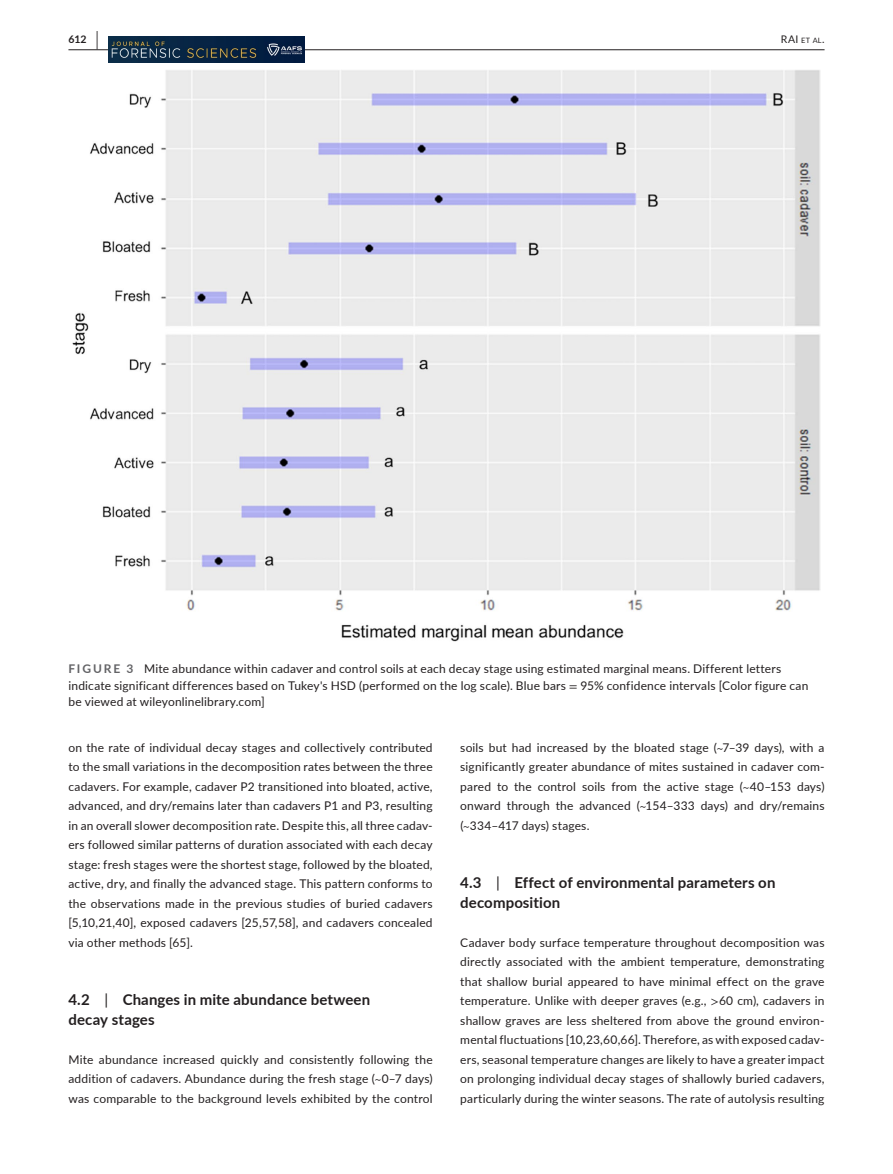
<style>
.page{position:relative;width:893px;height:1174px;background:#fff}
.page>*{position:absolute;margin:0;border:0;box-sizing:border-box;transform-origin:0 0}
.t1{font:700 15px/19.5px "Lato";letter-spacing:.01em;color:#231f20}
.t2{font:12px/19.5px "Lato";letter-spacing:.015em;color:#231f20;text-align:justify}
.t3{font:10.5px "Lato";color:#231f20}
.t4{font:700 10.5px "Lato";color:#231f20}
.s1{font-size:19.5px}
.s2{font-size:7.35px}
.s3{font-weight:700;color:#636366}
.s4{font-family:"STIX"}
.s5{font-weight:400}
</style>
<div class="page">
<hr style="left:68px;top:49px;width:756px;height:1px;background:#231f20">
<img style="left:108px;top:37px;width:197px;height:25px">
<img style="left:72px;top:70px;width:749px;height:571px">
<p class="t4" style="left:68px;top:31px;width:31px">612 <span class="s1">|</span></p>
<p class="t3" style="left:781px;top:31px;width:45px">RAI <span class="s2">et al</span>.</p>
<p class="t2" style="left:68px;top:660px;width:741px;line-height:16.5px;text-align:left"><span class="s3">FIGURE 3</span> Mite abundance within cadaver and control soils at each decay stage using estimated marginal means. Different letters indicate significant differences based on Tukey's HSD (performed on the log scale). Blue bars <span class="s4">=</span> 95% confidence intervals [Color figure can be viewed at wileyonlinelibrary.com]</p>
<p class="t2" style="left:68px;top:737px;width:366px">on the rate of individual decay stages and collectively contributed to the small variations in the decomposition rates between the three cadavers. For example, cadaver P2 transitioned into bloated, active, advanced, and dry/remains later than cadavers P1 and P3, resulting in an overall slower decomposition rate. Despite this, all three cadav&shy;ers followed similar patterns of duration associated with each decay stage: fresh stages were the shortest stage, followed by the bloated, active, dry, and finally the advanced stage. This pattern conforms to the observations made in the previous studies of buried cadavers [5,10,21,40], exposed cadavers [25,57,58], and cadavers concealed via other methods [65].</p>
<p class="t1" style="left:68px;top:989px;width:303px">4.2 <span class="s5">|</span> Changes in mite abundance between decay stages</p>
<p class="t2" style="left:68px;top:1049px;width:366px">Mite abundance increased quickly and consistently following the addition of cadavers. Abundance during the fresh stage (<span class="s4">~</span>0–7 days) was comparable to the background levels exhibited by the control</p>
<p class="t2" style="left:460px;top:737px;width:366px">soils but had increased by the bloated stage (<span class="s4">~</span>7–39 days), with a significantly greater abundance of mites sustained in cadaver com&shy;pared to the control soils from the active stage (<span class="s4">~</span>40–153 days) onward through the advanced (<span class="s4">~</span>154–333 days) and dry/remains (<span class="s4">~</span>334–417 days) stages.</p>
<p class="t1" style="left:460px;top:872px;width:317px">4.3 <span class="s5">|</span> Effect of environmental parameters on decomposition</p>
<p class="t2" style="left:460px;top:932px;width:366px">Cadaver body surface temperature throughout decomposition was directly associated with the ambient temperature, demonstrating that shallow burial appeared to have minimal effect on the grave temperature. Unlike with deeper graves (e.g., <span class="s4">&gt;</span>60 cm), cadavers in shallow graves are less sheltered from above the ground environ&shy;mental fluctuations [10,23,60,66]. Therefore, as with exposed cadav&shy;ers, seasonal temperature changes are likely to have a greater impact on prolonging individual decay stages of shallowly buried cadavers, particularly during the winter seasons. The rate of autolysis resulting</p>
</div>
